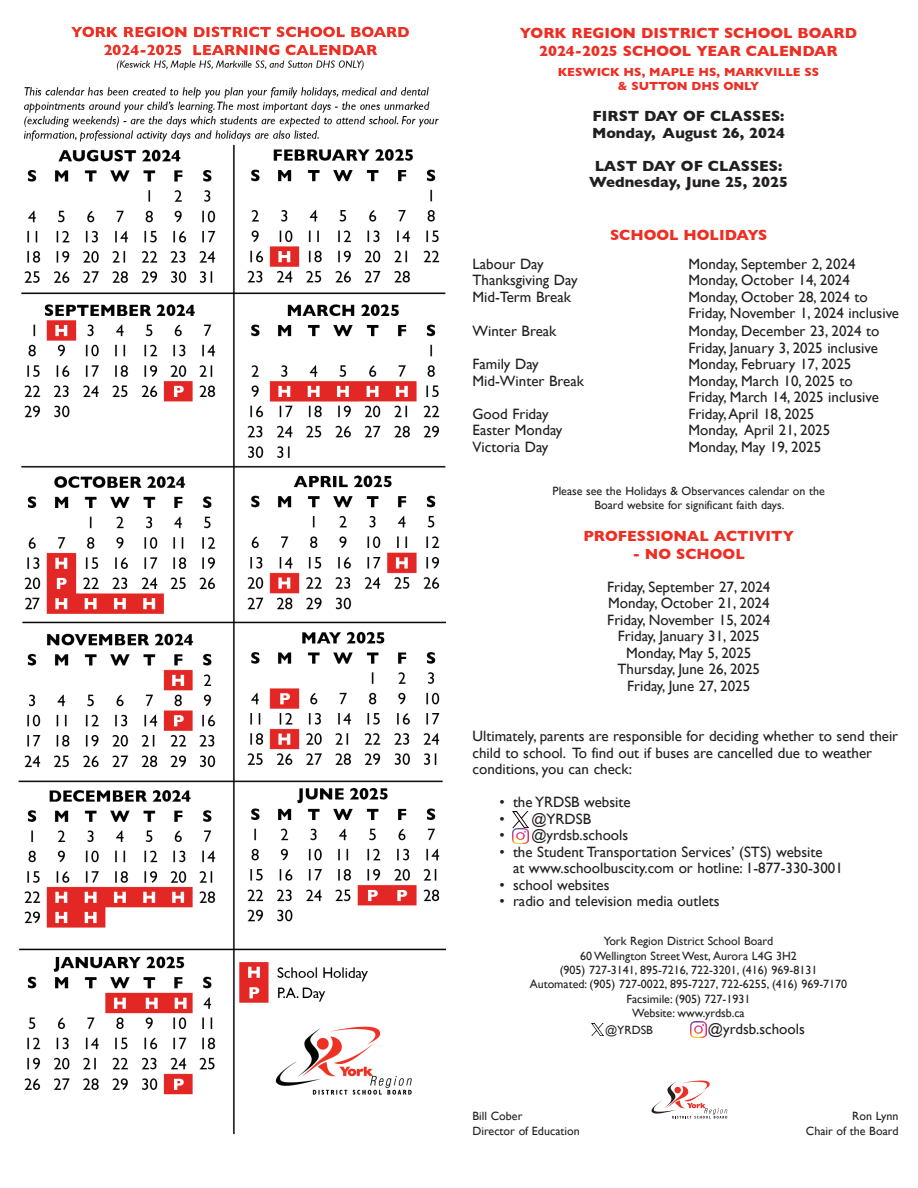
<style>
.page{position:relative;width:918px;height:1188px;background:#fff}
.page>*{position:absolute;margin:0;border:0;box-sizing:border-box;transform-origin:0 0}
.t1{font:15px/16.5px "Gill Sans";color:#231f20}
.t2{font:700 15px "Gill Sans";color:#ee2e22}
.t3{font:700 15px "Gill Sans";color:#231f20}
.t4{font:12px "Gill Sans";color:#231f20}
.t5{font:700 12px "Gill Sans";color:#ee2e22}
</style>
<div class="page">
<svg style="left:651px;top:1080px;width:76px;height:39px"></svg>
<img style="left:18px;top:26px;width:428px;height:1109px">
<svg style="left:592px;top:1024px;width:11px;height:11px"></svg>
<img style="left:512px;top:811px;width:16px;height:33px">
<img style="left:691px;top:1022px;width:16px;height:16px">
<p class="t2" style="left:520px;top:21px;width:339px">YORK REGION DISTRICT SCHOOL BOARD</p>
<p class="t2" style="left:539px;top:39px;width:300px">2024-2025 SCHOOL YEAR CALENDAR</p>
<p class="t5" style="left:558px;top:62px;width:263px">KESWICK HS, MAPLE HS, MARKVILLE SS</p>
<p class="t5" style="left:618px;top:77px;width:143px">&amp; SUTTON DHS ONLY</p>
<p class="t3" style="left:593px;top:104px;width:194px">FIRST DAY OF CLASSES:</p>
<p class="t3" style="left:592px;top:121px;width:194px">Monday, August 26, 2024</p>
<p class="t3" style="left:595px;top:154px;width:189px">LAST DAY OF CLASSES:</p>
<p class="t3" style="left:589px;top:170px;width:200px">Wednesday, June 25, 2025</p>
<p class="t2" style="left:610px;top:223px;width:159px">SCHOOL HOLIDAYS</p>
<p class="t1" style="left:472px;top:255px;width:73px">Labour Day</p>
<p class="t1" style="left:688px;top:255px;width:169px">Monday, September 2, 2024</p>
<p class="t1" style="left:472px;top:272px;width:107px">Thanksgiving Day</p>
<p class="t1" style="left:688px;top:272px;width:163px">Monday, October 14, 2024</p>
<p class="t1" style="left:472px;top:288px;width:100px">Mid-Term Break</p>
<p class="t1" style="left:688px;top:288px;width:181px">Monday, October 28, 2024 to</p>
<p class="t1" style="left:688px;top:305px;width:212px">Friday, November 1, 2024 inclusive</p>
<p class="t1" style="left:472px;top:323px;width:85px">Winter Break</p>
<p class="t1" style="left:688px;top:323px;width:192px">Monday, December 23, 2024 to</p>
<p class="t1" style="left:688px;top:339px;width:191px">Friday, January 3, 2025 inclusive</p>
<p class="t1" style="left:472px;top:356px;width:68px">Family Day</p>
<p class="t1" style="left:688px;top:356px;width:164px">Monday, February 17, 2025</p>
<p class="t1" style="left:472px;top:372px;width:113px">Mid-Winter Break</p>
<p class="t1" style="left:688px;top:372px;width:166px">Monday, March 10, 2025 to</p>
<p class="t1" style="left:688px;top:389px;width:192px">Friday, March 14, 2025 inclusive</p>
<p class="t1" style="left:472px;top:405px;width:78px">Good Friday</p>
<p class="t1" style="left:688px;top:405px;width:127px">Friday, April 18, 2025</p>
<p class="t1" style="left:472px;top:422px;width:91px">Easter Monday</p>
<p class="t1" style="left:688px;top:422px;width:143px">Monday, April 21, 2025</p>
<p class="t1" style="left:472px;top:438px;width:78px">Victoria Day</p>
<p class="t1" style="left:688px;top:438px;width:134px">Monday, May 19, 2025</p>
<p class="t4" style="left:553px;top:484px;width:274px">Please see the Holidays &amp; Observances calendar on the</p>
<p class="t4" style="left:594px;top:498px;width:191px">Board website for significant faith days.</p>
<p class="t2" style="left:583px;top:524px;width:212px">PROFESSIONAL ACTIVITY</p>
<p class="t2" style="left:633px;top:542px;width:114px">- NO SCHOOL</p>
<p class="t1" style="left:607px;top:578px;width:165px">Friday, September 27, 2024</p>
<p class="t1" style="left:608px;top:595px;width:163px">Monday, October 21, 2024</p>
<p class="t1" style="left:607px;top:611px;width:164px">Friday, November 15, 2024</p>
<p class="t1" style="left:618px;top:628px;width:143px">Friday, January 31, 2025</p>
<p class="t1" style="left:626px;top:644px;width:127px">Monday, May 5, 2025</p>
<p class="t1" style="left:617px;top:661px;width:144px">Thursday, June 26, 2025</p>
<p class="t1" style="left:627px;top:677px;width:125px">Friday, June 27, 2025</p>
<p class="t1" style="left:472px;top:728px;width:427px">Ultimately, parents are responsible for deciding whether to send their child to school. To find out if buses are cancelled due to weather conditions, you can check:</p>
<p class="t1" style="left:500px;top:794px;width:133px">• the YRDSB website</p>
<p class="t1" style="left:500px;top:810px;width:93px">• @YRDSB</p>
<p class="t1" style="left:500px;top:827px;width:130px">• @yrdsb.schools</p>
<p class="t1" style="left:513px;top:843px;width:331px;text-indent:-14px">• the Student Transportation Services’ (STS) website<br>at www.schoolbuscity.com or hotline: 1-877-330-3001</p>
<p class="t1" style="left:500px;top:876px;width:111px">• school websites</p>
<p class="t1" style="left:500px;top:893px;width:222px">• radio and television media outlets</p>
<p class="t4" style="left:604px;top:934px;width:171px">York Region District School Board</p>
<p class="t4" style="left:580px;top:949px;width:218px">60 Wellington Street West, Aurora L4G 3H2</p>
<p class="t4" style="left:560px;top:963px;width:259px">(905) 727-3141, 895-7216, 722-3201, (416) 969-8131</p>
<p class="t4" style="left:530px;top:977px;width:319px">Automated: (905) 727-0022, 895-7227, 722-6255, (416) 969-7170</p>
<p class="t4" style="left:627px;top:992px;width:125px">Facsimile: (905) 727-1931</p>
<p class="t4" style="left:632px;top:1006px;width:114px">Website: www.yrdsb.ca</p>
<p class="t4" style="left:605px;top:1023px;width:49px">@YRDSB</p>
<p class="t1" style="left:708px;top:1020px;width:98px">@yrdsb.schools</p>
<p class="t4" style="left:472px;top:1109px;width:51px">Bill Cober</p>
<p class="t4" style="left:852px;top:1109px;width:48px">Ron Lynn</p>
<p class="t4" style="left:472px;top:1123px;width:109px">Director of Education</p>
<p class="t4" style="left:806px;top:1123px;width:94px">Chair of the Board</p>
</div>
